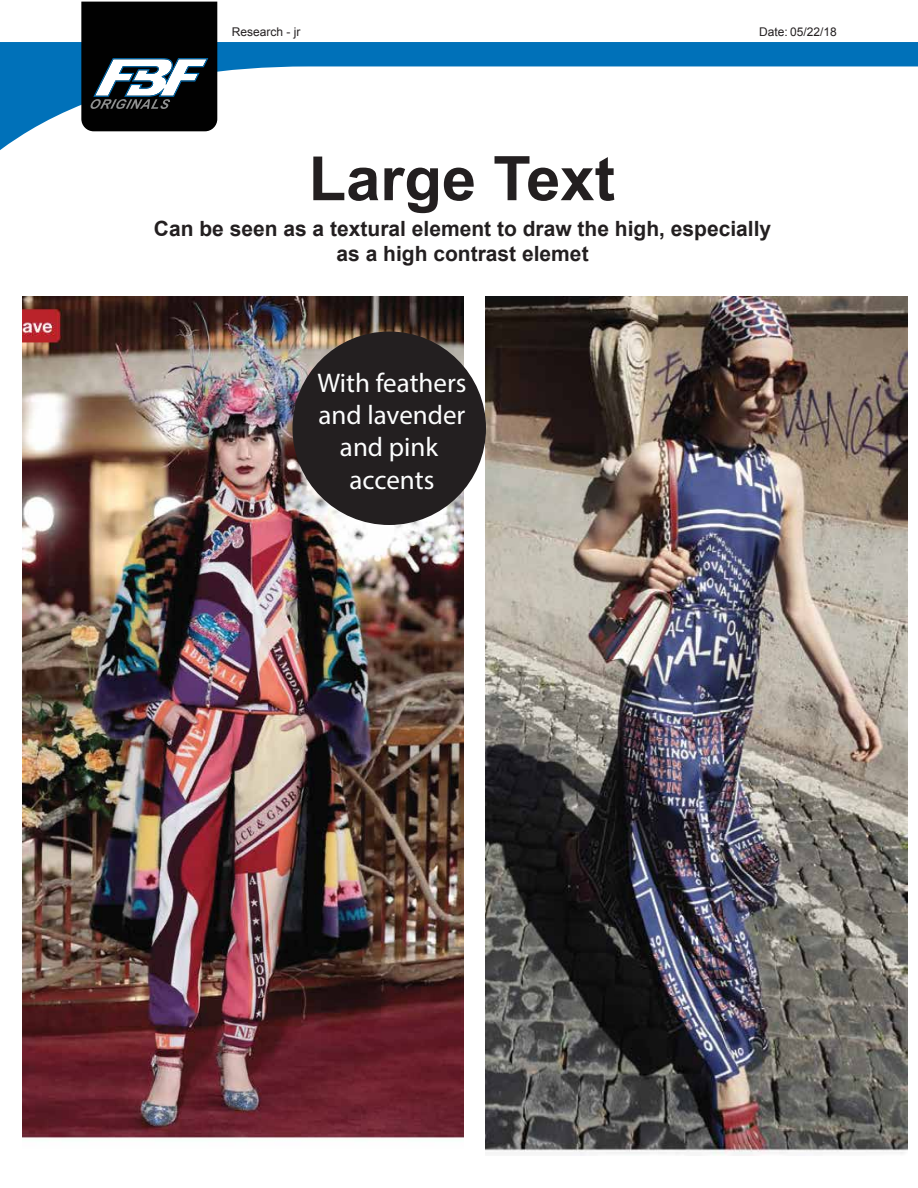
<style>
.page{position:relative;width:918px;height:1188px;background:#fff}
.page>*{position:absolute;margin:0;border:0;box-sizing:border-box;transform-origin:0 0}
.t1{font:700 61.5px "Arial";color:#231f20}
.t2{font:27px/32.4px "Myriad Pro";color:#fdfefe;text-align:center}
.t3{font:700 21px/25.2px "Arial";color:#231f20;text-align:center}
.t4{font:12px "Arial";color:#231f20}
</style>
<div class="page">
<svg style="left:0;top:42px;width:918px;height:108px"></svg>
<svg style="left:81px;top:2px;width:136px;height:129px;background:#24282b"></svg>
<img style="left:23px;top:296px;width:441px;height:843px">
<img style="left:485px;top:296px;width:422px;height:859px">
<div style="left:292px;top:332px;width:194px;height:193px;background:#231f20;border-radius:50%"></div>
<p class="t4" style="left:232px;top:24px;width:70px">Research - jr</p>
<p class="t4" style="left:759px;top:24px;width:79px">Date: 05/22/18</p>
<h1 class="t1" style="left:309px;top:138px;width:308px">Large Text</h1>
<p class="t3" style="left:154px;top:217px;width:619px">Can be seen as a textural element to draw the high, especially as a high contrast elemet</p>
<p class="t2" style="left:317px;top:366px;width:151px">With feathers and lavender and pink accents</p>
</div>
